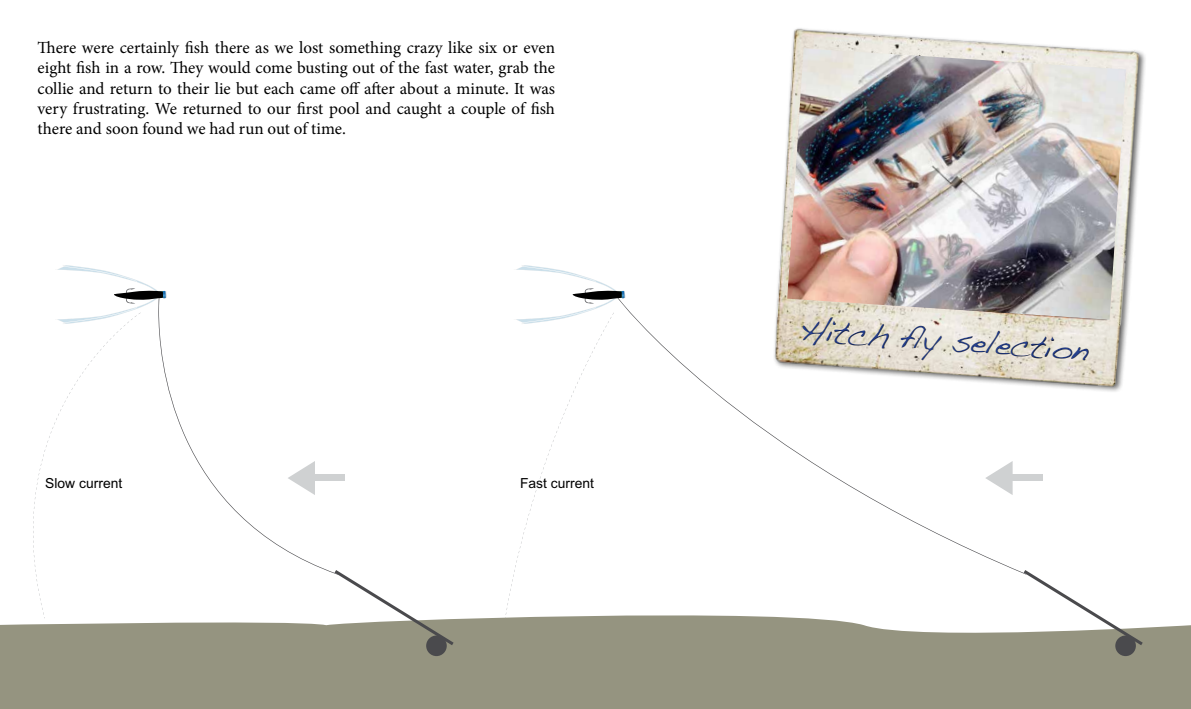
<style>
.page{position:relative;width:1191px;height:709px;background:#fff}
.page>*{position:absolute;margin:0;border:0;box-sizing:border-box;transform-origin:0 0}
.t1{font:33.3px "Handwriting Dakota";color:#25408f}
.t2{font:17px/20.4px "Minion Pro";letter-spacing:-.005em;color:#000;text-align:justify}
.t3{font:13.9px "Arial";color:#000}
</style>
<div class="page">
<div style="left:0;top:615px;width:1191px;height:94px;background:#959480"></div>
<svg style="left:166px;top:376px;width:172px;height:198px"></svg>
<svg style="left:625px;top:306px;width:401px;height:268px"></svg>
<svg style="left:334px;top:570px;width:119px;height:75px"></svg>
<div style="left:426px;top:635px;width:21px;height:21px;background:#4a4a4d;border-radius:50%"></div>
<svg style="left:1023px;top:570px;width:119px;height:75px"></svg>
<div style="left:1115px;top:635px;width:20px;height:21px;background:#4a4a4d;border-radius:50%"></div>
<svg style="left:33px;top:265px;width:133px;height:353px"></svg>
<svg style="left:505px;top:265px;width:120px;height:353px"></svg>
<svg style="left:287px;top:461px;width:28px;height:34px"></svg>
<div style="left:308px;top:474px;width:37px;height:6px;background:#cfd1d2"></div>
<svg style="left:985px;top:461px;width:27px;height:34px"></svg>
<div style="left:1006px;top:474px;width:36px;height:6px;background:#cfd1d2"></div>
<img style="left:769px;top:28px;width:373px;height:360px">
<img style="left:787px;top:48px;width:339px;height:246px">
<svg style="left:775px;top:294px;width:367px;height:114px"></svg>
<p class="t2" style="left:38px;top:37px;width:519px">There were certainly fish there as we lost something crazy like six or even eight fish in a row. They would come busting out of the fast water, grab the collie and return to their lie but each came off after about a minute. It was very frustrating. We returned to our first pool and caught a couple of fish there and soon found we had run out of time.</p>
<p class="t3" style="left:45px;top:474px;width:79px">Slow current</p>
<p class="t3" style="left:520px;top:474px;width:75px">Fast current</p>
<h1 class="t1" style="left:801px;top:309px;width:290px;rotate:4deg">Hitch fl y selection</h1>
</div>
